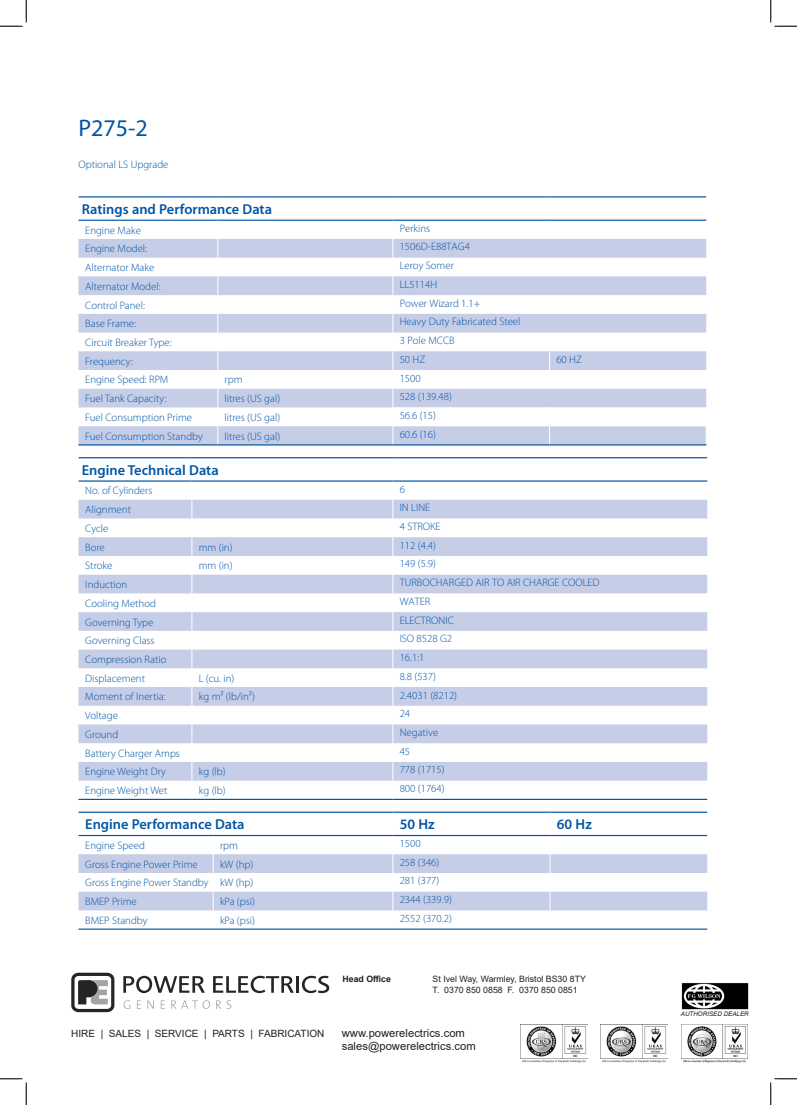
<style>
.page{position:relative;width:797px;height:1105px;background:#fff}
.page>*{position:absolute;margin:0;border:0;box-sizing:border-box;transform-origin:0 0}
.t1{font:24px "Myriad Pro";color:#0155a5}
.t2{font:600 14.38px "Myriad Pro";color:#0155a5}
.t3{font:11.25px "Arial";color:#231f20}
.t4{font:300 10.75px "Myriad Pro";color:#0155a5}
.t5{font:10px "Arial";color:#231f20}
.t6{font:8.75px "Arial";color:#231f20}
.t7{font:700 8.75px "Arial";color:#231f20}
.t8{font:italic 6.25px "Arial";color:#231f20}
</style>
<div class="page">
<img style="left:520px;top:1024px;width:67px;height:38px">
<img style="left:601px;top:1024px;width:66px;height:38px">
<img style="left:681px;top:1024px;width:67px;height:38px">
<img style="left:681px;top:983px;width:67px;height:26px">
<svg style="left:123px;top:976px;width:82px;height:17px"></svg>
<svg style="left:213px;top:976px;width:81px;height:17px"></svg>
<hr style="left:296px;top:976px;width:3px;height:17px;background:#272425">
<svg style="left:302px;top:976px;width:27px;height:17px"></svg>
<svg style="left:123px;top:1000px;width:7px;height:9px"></svg>
<svg style="left:137px;top:1000px;width:4px;height:9px"></svg>
<svg style="left:147px;top:1000px;width:7px;height:9px"></svg>
<svg style="left:161px;top:1000px;width:4px;height:9px"></svg>
<svg style="left:171px;top:1000px;width:39px;height:9px"></svg>
<svg style="left:216px;top:1000px;width:15px;height:9px"></svg>
<div style="left:71px;top:973px;width:43px;height:39px;border:3px solid #272425;border-radius:5px"></div>
<svg style="left:78px;top:980px;width:30px;height:24px"></svg>
<div style="left:81px;top:980px;width:17px;height:17px;background:#272425;border-radius:50%"></div>
<svg style="left:78px;top:239px;width:314px;height:205px;fill:#c6cde7"></svg>
<hr style="left:78px;top:196px;width:140px;height:1px;background:#0155a5">
<hr style="left:218px;top:196px;width:175px;height:1px;background:#0155a5">
<hr style="left:393px;top:196px;width:156px;height:1px;background:#0155a5">
<hr style="left:549px;top:196px;width:157px;height:1px;background:#0155a5">
<hr style="left:78px;top:220px;width:140px;height:1px;background:#0155a5">
<hr style="left:218px;top:220px;width:175px;height:1px;background:#0155a5">
<hr style="left:393px;top:220px;width:156px;height:1px;background:#0155a5">
<hr style="left:549px;top:220px;width:157px;height:1px;background:#0155a5">
<svg style="left:217px;top:239px;width:1px;height:205px"></svg>
<svg style="left:392px;top:239px;width:315px;height:205px"></svg>
<hr style="left:78px;top:444px;width:140px;height:1px;background:#0155a5">
<hr style="left:218px;top:444px;width:175px;height:1px;background:#0155a5">
<hr style="left:393px;top:444px;width:156px;height:1px;background:#0155a5">
<hr style="left:549px;top:444px;width:157px;height:1px;background:#0155a5">
<svg style="left:78px;top:500px;width:629px;height:281px;fill:#cdd3ea"></svg>
<hr style="left:78px;top:799px;width:114px;height:1px;background:#0155a5">
<hr style="left:192px;top:799px;width:201px;height:1px;background:#0155a5">
<hr style="left:393px;top:799px;width:314px;height:1px;background:#0155a5">
<hr style="left:78px;top:457px;width:114px;height:1px;background:#0155a5">
<hr style="left:192px;top:457px;width:201px;height:1px;background:#0155a5">
<hr style="left:393px;top:457px;width:314px;height:1px;background:#0155a5">
<hr style="left:78px;top:480px;width:114px;height:2px;background:#0155a5">
<hr style="left:192px;top:480px;width:201px;height:2px;background:#0155a5">
<hr style="left:393px;top:480px;width:314px;height:2px;background:#0155a5">
<svg style="left:192px;top:500px;width:1px;height:299px"></svg>
<svg style="left:392px;top:500px;width:1px;height:299px"></svg>
<hr style="left:78px;top:812px;width:135px;height:1px;background:#0155a5">
<hr style="left:213px;top:812px;width:180px;height:1px;background:#0155a5">
<hr style="left:393px;top:812px;width:157px;height:1px;background:#0155a5">
<hr style="left:550px;top:812px;width:157px;height:1px;background:#0155a5">
<svg style="left:78px;top:834px;width:629px;height:77px"></svg>
<hr style="left:78px;top:928px;width:135px;height:2px;background:#0155a5">
<hr style="left:213px;top:928px;width:180px;height:2px;background:#0155a5">
<hr style="left:393px;top:928px;width:157px;height:2px;background:#0155a5">
<hr style="left:550px;top:928px;width:157px;height:2px;background:#0155a5">
<svg style="left:0;top:0;width:27px;height:27px"></svg>
<svg style="left:0;top:1078px;width:27px;height:27px"></svg>
<svg style="left:770px;top:0;width:27px;height:27px"></svg>
<svg style="left:770px;top:1078px;width:27px;height:27px"></svg>
<p class="t1" style="left:78px;top:115px;width:71px">P275-2</p>
<p class="t4" style="left:78px;top:158px;width:91px">Optional LS Upgrade</p>
<p class="t2" style="left:82px;top:201px;width:192px">Ratings and Performance Data</p>
<p class="t4" style="left:85px;top:224px;width:57px">Engine Make</p>
<p class="t4" style="left:399px;top:222px;width:32px">Perkins</p>
<p class="t4" style="left:85px;top:243px;width:63px">Engine Model:</p>
<p class="t4" style="left:399px;top:241px;width:72px">1506D-E88TAG4</p>
<p class="t4" style="left:85px;top:262px;width:71px">Alternator Make</p>
<p class="t4" style="left:399px;top:260px;width:56px">Leroy Somer</p>
<p class="t4" style="left:85px;top:280px;width:77px">Alternator Model:</p>
<p class="t4" style="left:399px;top:278px;width:39px">LL5114H</p>
<p class="t4" style="left:85px;top:299px;width:61px">Control Panel:</p>
<p class="t4" style="left:399px;top:297px;width:82px">Power Wizard 1.1+</p>
<p class="t4" style="left:85px;top:318px;width:52px">Base Frame:</p>
<p class="t4" style="left:399px;top:316px;width:122px">Heavy Duty Fabricated Steel</p>
<p class="t4" style="left:85px;top:336px;width:88px">Circuit Breaker Type:</p>
<p class="t4" style="left:399px;top:335px;width:56px">3 Pole MCCB</p>
<p class="t4" style="left:85px;top:355px;width:49px">Frequency:</p>
<p class="t4" style="left:399px;top:353px;width:27px">50 HZ</p>
<p class="t4" style="left:556px;top:353px;width:27px">60 HZ</p>
<p class="t4" style="left:85px;top:374px;width:85px">Engine Speed: RPM</p>
<p class="t4" style="left:225px;top:374px;width:20px">rpm</p>
<p class="t4" style="left:399px;top:372px;width:23px">1500</p>
<p class="t4" style="left:85px;top:393px;width:83px">Fuel Tank Capacity:</p>
<p class="t4" style="left:225px;top:393px;width:57px">litres (US gal)</p>
<p class="t4" style="left:399px;top:391px;width:54px">528 (139.48)</p>
<p class="t4" style="left:85px;top:411px;width:108px">Fuel Consumption Prime</p>
<p class="t4" style="left:225px;top:411px;width:57px">litres (US gal)</p>
<p class="t4" style="left:399px;top:409px;width:38px">56.6 (15)</p>
<p class="t4" style="left:85px;top:430px;width:119px">Fuel Consumption Standby</p>
<p class="t4" style="left:225px;top:430px;width:57px">litres (US gal)</p>
<p class="t4" style="left:399px;top:428px;width:38px">60.6 (16)</p>
<p class="t2" style="left:82px;top:462px;width:138px">Engine Technical Data</p>
<p class="t4" style="left:85px;top:485px;width:69px">No. of Cylinders</p>
<p class="t4" style="left:399px;top:483px;width:7px">6</p>
<p class="t4" style="left:85px;top:504px;width:47px">Alignment</p>
<p class="t4" style="left:399px;top:502px;width:32px">IN LINE</p>
<p class="t4" style="left:85px;top:522px;width:25px">Cycle</p>
<p class="t4" style="left:399px;top:520px;width:42px">4 STROKE</p>
<p class="t4" style="left:85px;top:541px;width:21px">Bore</p>
<p class="t4" style="left:199px;top:541px;width:35px">mm (in)</p>
<p class="t4" style="left:399px;top:539px;width:38px">112 (4.4)</p>
<p class="t4" style="left:85px;top:560px;width:29px">Stroke</p>
<p class="t4" style="left:199px;top:560px;width:35px">mm (in)</p>
<p class="t4" style="left:399px;top:558px;width:38px">149 (5.9)</p>
<p class="t4" style="left:85px;top:579px;width:43px">Induction</p>
<p class="t4" style="left:399px;top:577px;width:201px">TURBOCHARGED AIR TO AIR CHARGE COOLED</p>
<p class="t4" style="left:85px;top:597px;width:72px">Cooling Method</p>
<p class="t4" style="left:399px;top:595px;width:32px">WATER</p>
<p class="t4" style="left:85px;top:616px;width:70px">Governing Type</p>
<p class="t4" style="left:399px;top:614px;width:56px">ELECTRONIC</p>
<p class="t4" style="left:85px;top:635px;width:71px">Governing Class</p>
<p class="t4" style="left:399px;top:633px;width:54px">ISO 8528 G2</p>
<p class="t4" style="left:85px;top:653px;width:83px">Compression Ratio</p>
<p class="t4" style="left:399px;top:652px;width:26px">16.1:1</p>
<p class="t4" style="left:85px;top:672px;width:61px">Displacement</p>
<p class="t4" style="left:199px;top:672px;width:37px">L (cu. in)</p>
<p class="t4" style="left:399px;top:670px;width:38px">8.8 (537)</p>
<p class="t4" style="left:85px;top:691px;width:82px">Moment of Inertia:</p>
<p class="t4" style="left:199px;top:691px;width:58px">kg m² (lb/in²)</p>
<p class="t4" style="left:399px;top:689px;width:59px">2.4031 (8212)</p>
<p class="t4" style="left:85px;top:710px;width:34px">Voltage</p>
<p class="t4" style="left:399px;top:708px;width:12px">24</p>
<p class="t4" style="left:85px;top:728px;width:34px">Ground</p>
<p class="t4" style="left:399px;top:726px;width:40px">Negative</p>
<p class="t4" style="left:85px;top:747px;width:96px">Battery Charger Amps</p>
<p class="t4" style="left:399px;top:745px;width:12px">45</p>
<p class="t4" style="left:85px;top:766px;width:82px">Engine Weight Dry</p>
<p class="t4" style="left:199px;top:766px;width:28px">kg (lb)</p>
<p class="t4" style="left:399px;top:764px;width:47px">778 (1715)</p>
<p class="t4" style="left:85px;top:784px;width:84px">Engine Weight Wet</p>
<p class="t4" style="left:199px;top:784px;width:28px">kg (lb)</p>
<p class="t4" style="left:399px;top:783px;width:47px">800 (1764)</p>
<p class="t2" style="left:85px;top:816px;width:161px">Engine Performance Data</p>
<p class="t2" style="left:399px;top:816px;width:37px">50 Hz</p>
<p class="t2" style="left:557px;top:816px;width:37px">60 Hz</p>
<p class="t4" style="left:85px;top:839px;width:61px">Engine Speed</p>
<p class="t4" style="left:220px;top:839px;width:20px">rpm</p>
<p class="t4" style="left:399px;top:837px;width:23px">1500</p>
<p class="t4" style="left:85px;top:858px;width:114px">Gross Engine Power Prime</p>
<p class="t4" style="left:220px;top:858px;width:35px">kW (hp)</p>
<p class="t4" style="left:399px;top:856px;width:41px">258 (346)</p>
<p class="t4" style="left:85px;top:877px;width:169px">Gross Engine Power Standby kW (hp)</p>
<p class="t4" style="left:399px;top:875px;width:41px">281 (377)</p>
<p class="t4" style="left:85px;top:896px;width:53px">BMEP Prime</p>
<p class="t4" style="left:220px;top:896px;width:36px">kPa (psi)</p>
<p class="t4" style="left:399px;top:894px;width:54px">2344 (339.9)</p>
<p class="t4" style="left:85px;top:914px;width:64px">BMEP Standby</p>
<p class="t4" style="left:220px;top:914px;width:36px">kPa (psi)</p>
<p class="t4" style="left:399px;top:912px;width:54px">2552 (370.2)</p>
<p class="t5" style="left:71px;top:1026px;width:255px">HIRE | SALES | SERVICE | PARTS | FABRICATION</p>
<p class="t7" style="left:342px;top:973px;width:50px">Head Office</p>
<p class="t6" style="left:432px;top:973px;width:155px">St Ivel Way, Warmley, Bristol BS30 8TY</p>
<p class="t6" style="left:432px;top:984px;width:146px">T. 0370 850 0858 F. 0370 850 0851</p>
<p class="t3" style="left:342px;top:1025px;width:125px">www.powerelectrics.com</p>
<p class="t3" style="left:342px;top:1038px;width:135px">sales@powerelectrics.com</p>
<p class="t8" style="left:681px;top:1009px;width:69px">AUTHORISED DEALER</p>
</div>
